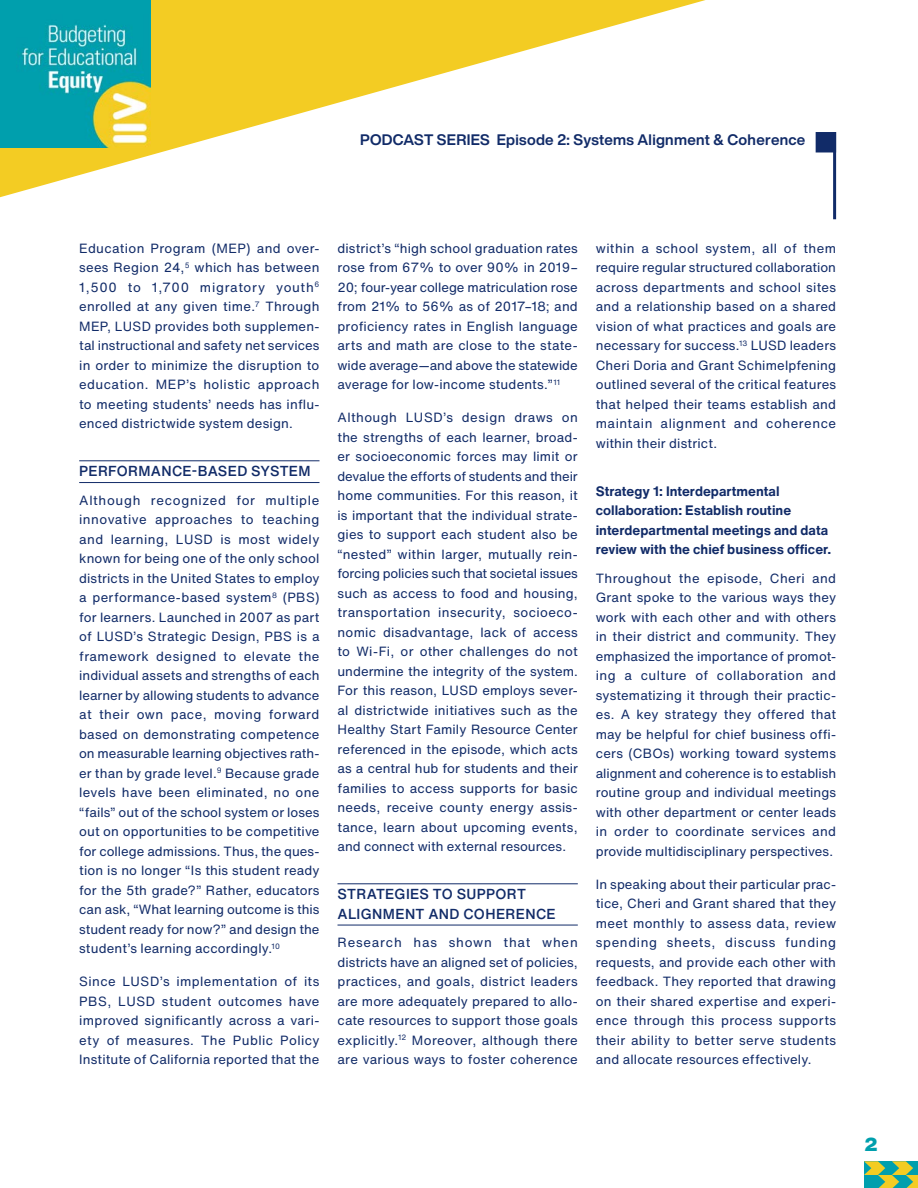
<style>
.page{position:relative;width:918px;height:1188px;background:#fff}
.page>*{position:absolute;margin:0;border:0;box-sizing:border-box;transform-origin:0 0}
.t1{font:800 18px "Helvetica Now Micro";color:#009fad}
.t2{font:700 15px "Helvetica Now Display";letter-spacing:.02em;color:#112b68}
.t3{font:500 14.25px/19.5px "Helvetica Now Text";letter-spacing:.02em;color:#112b68}
.t4{font:700 13.5px/19.5px "Helvetica Now Text";color:#112b68}
.t5{font:13.2px/19.5px "Helvetica Now Text";letter-spacing:.01em;color:#112b68;text-align:justify}
</style>
<div class="page">
<svg style="left:0;top:0;width:837px;height:220px"></svg>
<svg style="left:864px;top:1161px;width:54px;height:27px"></svg>
<div style="left:0;top:0;width:151px;height:148px;background:#009fad"></div>
<img style="left:21px;top:25px;width:130px;height:123px">
<svg style="left:816px;top:132px;width:17px;height:20px"></svg>
<hr style="left:833px;top:132px;width:3px;height:87px;background:#112b68">
<hr style="left:79px;top:460px;width:241px;height:1px;background:#112b68">
<hr style="left:79px;top:482px;width:241px;height:1px;background:#112b68">
<hr style="left:338px;top:883px;width:240px;height:1px;background:#112b68">
<hr style="left:338px;top:925px;width:240px;height:1px;background:#112b68">
<p class="t2" style="left:360px;top:130px;width:447px">PODCAST SERIES Episode 2: Systems Alignment &amp; Coherence</p>
<p class="t5" style="left:79px;top:238px;width:242px">Education Program (MEP) and over&shy;sees Region 24,<sup>5</sup> which has between 1,500 to 1,700 migratory youth<sup>6 </sup>enrolled at any given time.<sup>7</sup> Through MEP, LUSD provides both supplemen&shy;tal instructional and safety net services in order to minimize the disruption to education. MEP’s holistic approach to meeting students’ needs has influ&shy;enced districtwide system design.</p>
<h2 class="t3" style="left:79px;top:461px;width:233px">PERFORMANCE-BASED SYSTEM</h2>
<p class="t5" style="left:79px;top:490px;width:242px">Although recognized for multiple innovative approaches to teaching and learning, LUSD is most widely known for being one of the only school districts in the United States to employ a performance-based system<sup>8</sup> (PBS) for learners. Launched in 2007 as part of LUSD’s Strategic Design, PBS is a framework designed to elevate the individual assets and strengths of each learner by allowing students to advance at their own pace, moving forward based on demonstrating competence on measurable learning objectives rath&shy;er than by grade level.<sup>9</sup> Because grade levels have been eliminated, no one “fails” out of the school system or loses out on opportunities to be competitive for college admissions. Thus, the ques&shy;tion is no longer “Is this student ready for the 5th grade?” Rather, educators can ask, “What learning outcome is this student ready for now?” and design the student’s learning accordingly.<sup>10</sup></p>
<p class="t5" style="left:79px;top:972px;width:242px">Since LUSD’s implementation of its PBS, LUSD student outcomes have improved significantly across a vari&shy;ety of measures. The Public Policy Institute of California reported that the</p>
<p class="t5" style="left:338px;top:238px;width:242px">district’s “high school graduation rates rose from 67% to over 90% in 2019– 20; four-year college matriculation rose from 21% to 56% as of 2017–18; and proficiency rates in English language arts and math are close to the state&shy;wide average—and above the statewide average for low-income students.”<sup>11</sup></p>
<p class="t5" style="left:338px;top:408px;width:242px">Although LUSD’s design draws on the strengths of each learner, broad&shy;er socioeconomic forces may limit or devalue the efforts of students and their home communities. For this reason, it is important that the individual strate&shy;gies to support each student also be “nested” within larger, mutually rein&shy;forcing policies such that societal issues such as access to food and housing, transportation insecurity, socioeco&shy;nomic disadvantage, lack of access to Wi-Fi, or other challenges do not undermine the integrity of the system.<br>For this reason, LUSD employs sever&shy;al districtwide initiatives such as the Healthy Start Family Resource Center referenced in the episode, which acts as a central hub for students and their families to access supports for basic needs, receive county energy assis&shy;tance, learn about upcoming events, and connect with external resources.</p>
<h2 class="t3" style="left:338px;top:884px;width:220px">STRATEGIES TO SUPPORT<br>ALIGNMENT AND COHERENCE</h2>
<p class="t5" style="left:338px;top:933px;width:242px">Research has shown that when districts have an aligned set of policies, practices, and goals, district leaders are more adequately prepared to allo&shy;cate resources to support those goals explicitly.<sup>12</sup> Moreover, although there are various ways to foster coherence</p>
<p class="t5" style="left:596px;top:238px;width:242px">within a school system, all of them require regular structured collaboration across departments and school sites and a relationship based on a shared vision of what practices and goals are necessary for success.<sup>13</sup> LUSD leaders Cheri Doria and Grant Schimelpfening outlined several of the critical features that helped their teams establish and maintain alignment and coherence within their district.</p>
<h3 class="t4" style="left:596px;top:481px;width:237px">Strategy 1: Interdepartmental collaboration: Establish routine interdepartmental meetings and data review with the chief business officer.</h3>
<p class="t5" style="left:596px;top:568px;width:242px">Throughout the episode, Cheri and Grant spoke to the various ways they work with each other and with others in their district and community. They emphasized the importance of promot&shy;ing a culture of collaboration and systematizing it through their practic&shy;es. A key strategy they offered that may be helpful for chief business offi&shy;cers (CBOs) working toward systems alignment and coherence is to establish routine group and individual meetings with other department or center leads in order to coordinate services and provide multidisciplinary perspectives.</p>
<p class="t5" style="left:596px;top:874px;width:242px">In speaking about their particular prac&shy;tice, Cheri and Grant shared that they meet monthly to assess data, review spending sheets, discuss funding requests, and provide each other with feedback. They reported that drawing on their shared expertise and experi&shy;ence through this process supports their ability to better serve students and allocate resources effectively.</p>
<h1 class="t1" style="left:864px;top:1131px;width:15px">2</h1>
</div>
